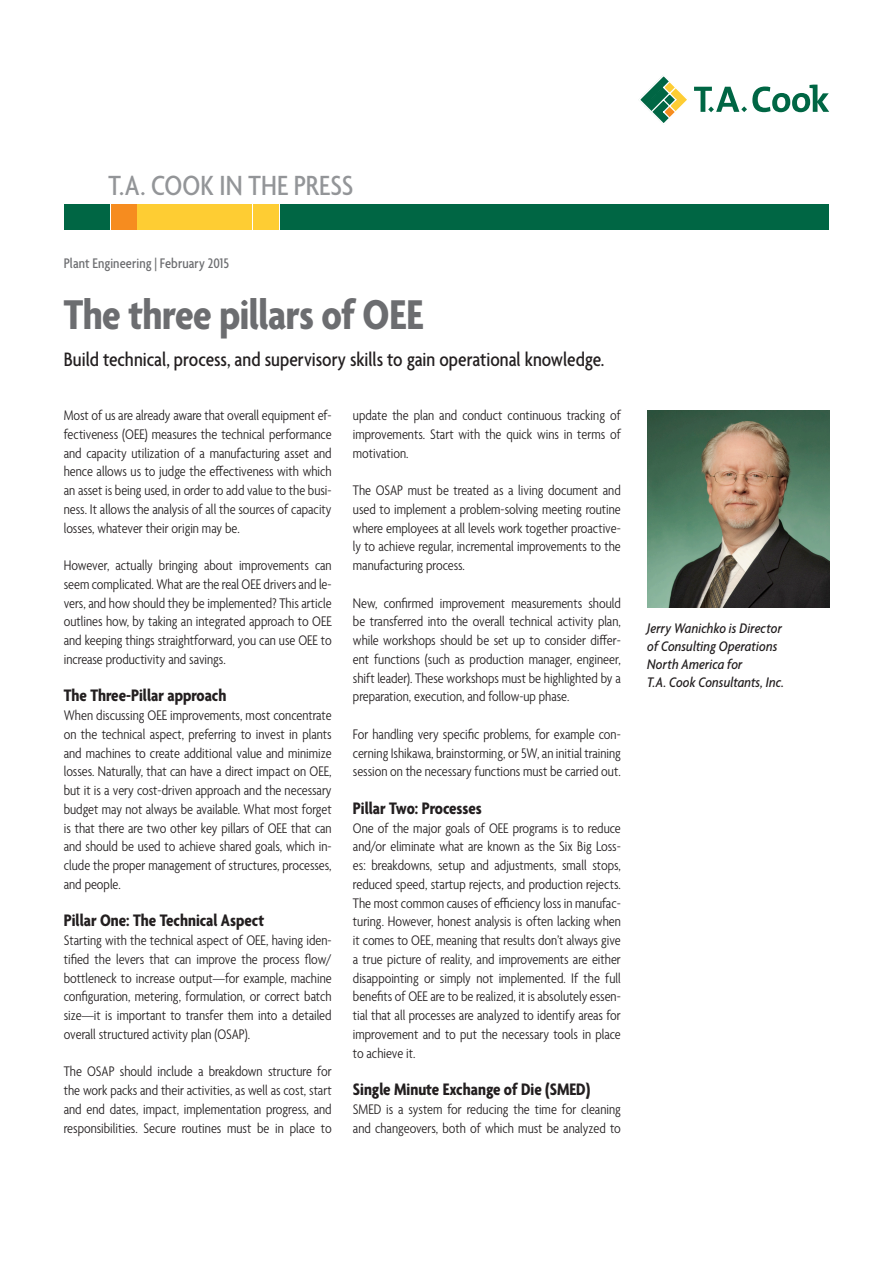
<style>
.page{position:relative;width:893px;height:1263px;background:#fff}
.page>*{position:absolute;margin:0;border:0;box-sizing:border-box;transform-origin:0 0}
.t1{font:700 condensed 45px "Agenda";letter-spacing:-.01em;color:#6c6d70}
.t2{font:500 condensed 30px "Agenda";letter-spacing:.005em;color:#939598}
.t3{font:500 condensed 21px "Agenda";color:#231f20}
.t4{font:700 condensed 18px "Agenda";color:#231f20}
.t5{font:300 condensed 15px/18.8px "Agenda";color:#231f20;text-align:justify}
.t6{font:italic 500 condensed 15px/18px "Agenda";letter-spacing:.01em;color:#231f20}
.t7{font:500 condensed 15px "Agenda";letter-spacing:.005em;color:#6c6d70}
.s1{color:#fff}
</style>
<div class="page">
<svg style="left:638px;top:75px;width:191px;height:48px"></svg>
<div style="left:64px;top:204px;width:46px;height:26px;background:#064"></div>
<div style="left:111px;top:204px;width:25px;height:26px;background:#f68c1f"></div>
<div style="left:253px;top:204px;width:26px;height:26px;background:#fecd33"></div>
<div style="left:280px;top:204px;width:26px;height:26px;background:#064"></div>
<div style="left:306px;top:204px;width:523px;height:26px;background:#064"></div>
<div style="left:137px;top:204px;width:115px;height:26px;background:#fecd33"></div>
<img style="left:647px;top:410px;width:182px;height:198px">
<h2 class="t2" style="left:108px;top:169px;width:246px">T.A. COOK IN THE PRESS</h2>
<p class="t7" style="left:64px;top:255px;width:227px">Plant Engineering | February 2015 <span class="s1">| S. 384-386</span></p>
<h1 class="t1" style="left:64px;top:290px;width:361px">The three pillars of OEE</h1>
<h3 class="t3" style="left:64px;top:348px;width:542px">Build technical, process, and supervisory skills to gain operational knowledge.</h3>
<p class="t5" style="left:64px;top:407px;width:269px">Most of us are already aware that overall equipment ef&shy;fectiveness (OEE) measures the technical performance and capacity utilization of a manufacturing asset and hence allows us to judge the effectiveness with which an asset is being used, in order to add value to the busi&shy;ness. It allows the analysis of all the sources of capacity losses, whatever their origin may be.</p>
<p class="t5" style="left:64px;top:557px;width:269px">However, actually bringing about improvements can seem complicated. What are the real OEE drivers and le&shy;vers, and how should they be implemented? This article outlines how, by taking an integrated approach to OEE and keeping things straightforward, you can use OEE to increase productivity and savings.</p>
<p class="t4" style="left:64px;top:686px;width:164px">The Three-Pillar approach</p>
<p class="t5" style="left:64px;top:707px;width:269px">When discussing OEE improvements, most concentrate on the technical aspect, preferring to invest in plants and machines to create additional value and minimize losses. Naturally, that can have a direct impact on OEE, but it is a very cost-driven approach and the necessary budget may not always be available. What most forget is that there are two other key pillars of OEE that can and should be used to achieve shared goals, which in&shy;clude the proper management of structures, processes, and people.</p>
<p class="t4" style="left:64px;top:911px;width:202px">Pillar One: The Technical Aspect</p>
<p class="t5" style="left:64px;top:932px;width:269px">Starting with the technical aspect of OEE, having iden&shy;tified the levers that can improve the process flow/ bottleneck to increase output—for example, machine configuration, metering, formulation, or correct batch size—it is important to transfer them into a detailed overall structured activity plan (OSAP).</p>
<p class="t5" style="left:64px;top:1063px;width:269px">The OSAP should include a breakdown structure for the work packs and their activities, as well as cost, start and end dates, impact, implementation progress, and responsibilities. Secure routines must be in place to</p>
<p class="t5" style="left:353px;top:407px;width:269px">update the plan and conduct continuous tracking of improvements. Start with the quick wins in terms of motivation.</p>
<p class="t5" style="left:353px;top:482px;width:269px">The OSAP must be treated as a living document and used to implement a problem-solving meeting routine where employees at all levels work together proactive&shy;ly to achieve regular, incremental improvements to the manufacturing process.</p>
<p class="t5" style="left:353px;top:594px;width:269px">New, confirmed improvement measurements should be transferred into the overall technical activity plan, while workshops should be set up to consider differ&shy;ent functions (such as production manager, engineer, shift leader). These workshops must be highlighted by a preparation, execution, and follow-up phase.</p>
<p class="t5" style="left:353px;top:726px;width:269px">For handling very specific problems, for example con&shy;cerning Ishikawa, brainstorming, or 5W, an initial training session on the necessary functions must be carried out.</p>
<p class="t4" style="left:353px;top:798px;width:130px">Pillar Two: Processes</p>
<p class="t5" style="left:353px;top:819px;width:269px">One of the major goals of OEE programs is to reduce and/or eliminate what are known as the Six Big Loss&shy;es: breakdowns, setup and adjustments, small stops, reduced speed, startup rejects, and production rejects.<br>The most common causes of efficiency loss in manufac&shy;turing. However, honest analysis is often lacking when it comes to OEE, meaning that results don’t always give a true picture of reality, and improvements are either disappointing or simply not implemented. If the full benefits of OEE are to be realized, it is absolutely essen&shy;tial that all processes are analyzed to identify areas for improvement and to put the necessary tools in place to achieve it.</p>
<p class="t4" style="left:353px;top:1080px;width:239px">Single Minute Exchange of Die (SMED)</p>
<p class="t5" style="left:353px;top:1101px;width:269px">SMED is a system for reducing the time for cleaning and changeovers, both of which must be analyzed to</p>
<p class="t6" style="left:647px;top:620px;width:138px">Jerry Wanichko is Director of Consulting Operations<br>North America for<br>T.A. Cook Consultants, Inc.</p>
</div>
